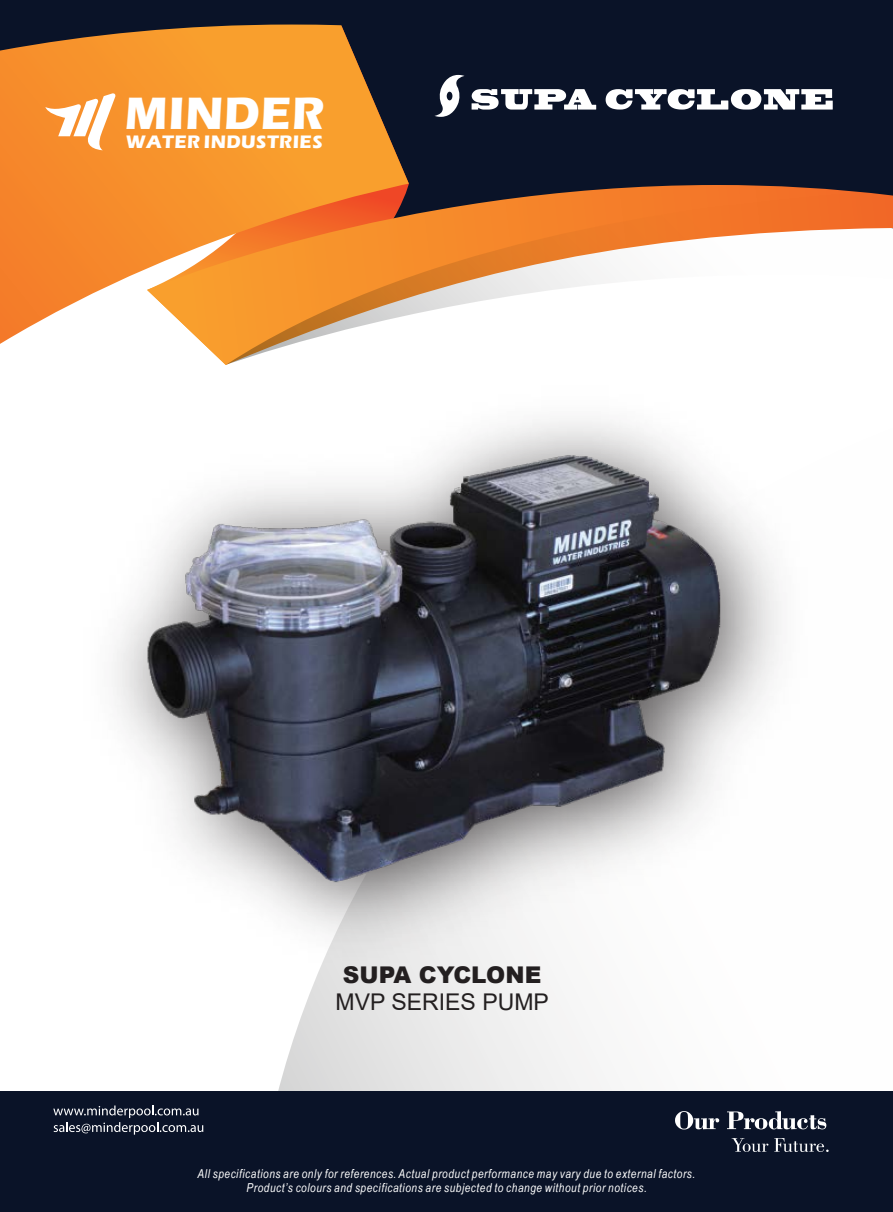
<style>
.page{position:relative;width:893px;height:1212px;background:#fff}
.page>*{position:absolute;margin:0;border:0;box-sizing:border-box;transform-origin:0 0}
.t1{font:700 46.65px "Eras ITC";letter-spacing:.01em;color:#fff}
.t2{font:23.1px "Arial";color:#231f20}
.t3{font:900 23.1px "Arial";color:#231f20}
.t4{font:700 18.6px "Eras ITC";letter-spacing:.025em;color:#fff}
.t5{font:italic 12.3px/13.8px "Arial Narrow";letter-spacing:.045em;color:#fff;text-align:center}
</style>
<div class="page">
<div style="left:0;top:0;width:893px;height:184px;background:#0a1328"></div>
<svg style="left:278px;top:1005px;width:325px;height:86px"></svg>
<svg style="left:0;top:25px;width:409px;height:319px;background:#e28e39"></svg>
<svg style="left:147px;top:185px;width:79px;height:165px"></svg>
<svg style="left:226px;top:184px;width:667px;height:166px"></svg>
<div style="left:0;top:1091px;width:893px;height:121px;background:#0a1328"></div>
<svg style="left:45px;top:93px;width:71px;height:57px"></svg>
<svg style="left:675px;top:1111px;width:151px;height:18px"></svg>
<svg style="left:732px;top:1138px;width:97px;height:14px"></svg>
<svg style="left:53px;top:1105px;width:150px;height:29px"></svg>
<svg style="left:434px;top:75px;width:30px;height:42px"></svg>
<svg style="left:472px;top:89px;width:361px;height:21px"></svg>
<img style="left:114px;top:350px;width:667px;height:655px">
<img style="left:131px;top:442px;width:607px;height:450px">
<h1 class="t1" style="left:125px;top:87px;width:201px">MINDER</h1>
<h3 class="t4" style="left:126px;top:131px;width:198px">WATER INDUSTRIES</h3>
<h2 class="t3" style="left:343px;top:958px;width:200px">SUPA CYCLONE</h2>
<h2 class="t2" style="left:336px;top:986px;width:215px">MVP SERIES PUMP</h2>
<p class="t5" style="left:198px;top:1166px;width:499px">All specifications are only for references. Actual product performance may vary due to external factors.<br>Product’s colours and specifications are subjected to change without prior notices.</p>
</div>
